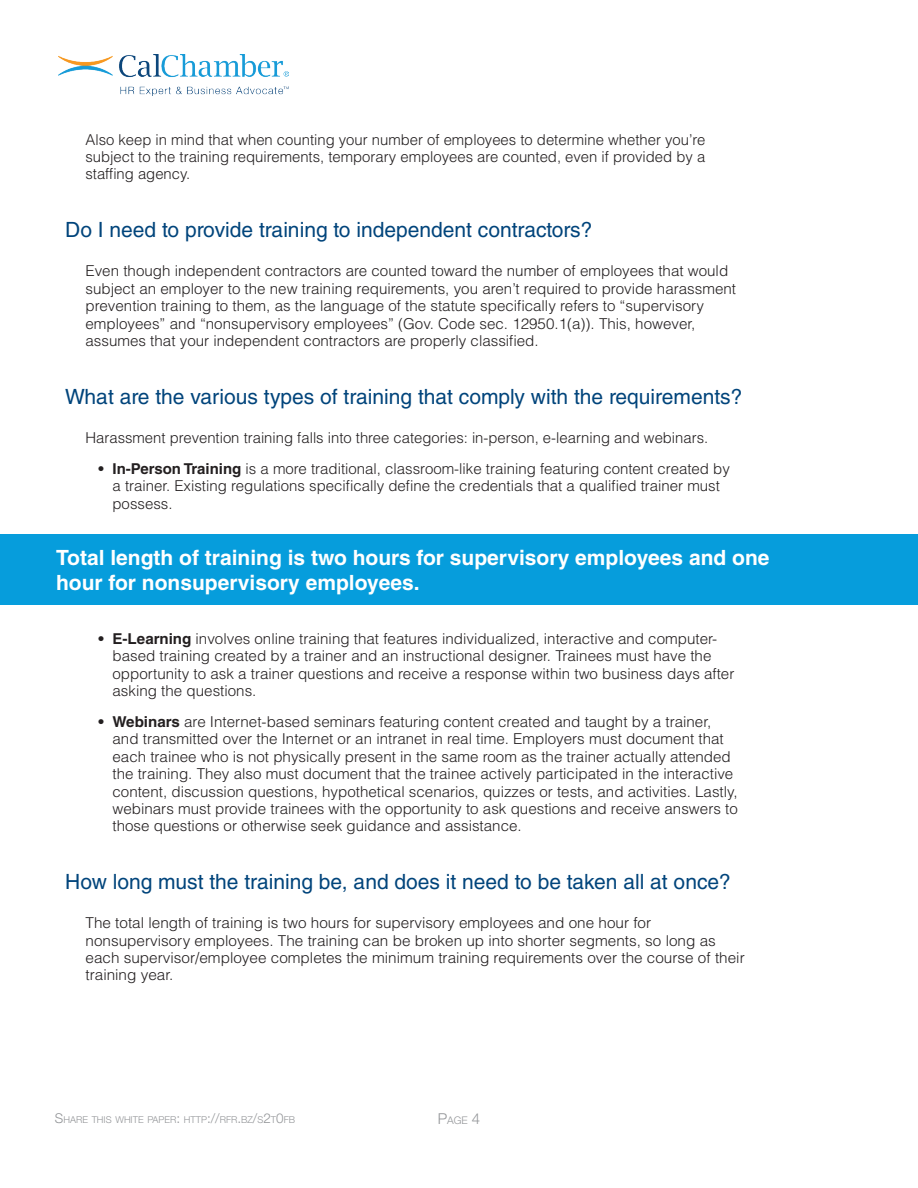
<style>
.page{position:relative;width:918px;height:1188px;background:#fff}
.page>*{position:absolute;margin:0;border:0;box-sizing:border-box;transform-origin:0 0}
.t1{font:21px "Helvetica LT Std";color:#00447b}
.t2{font:700 21px/25.2px "Helvetica";color:#fff}
.t3{font:300 15px/17.4px "Helvetica LT Std";color:#231f20}
.t4{font:300 10.5px "Helvetica Neue LT Std";color:#939598}
.t5{font:300 9.45px "Helvetica Neue LT Std";color:#939598}
.s1{font-weight:700}
.s2{font-size:13.5px}
.s3{font-size:15px}
</style>
<div class="page">
<img style="left:58px;top:54px;width:230px;height:41px">
<div style="left:0;top:534px;width:918px;height:70px;background:#069ddc"></div>
<p class="t3" style="left:86px;top:131px;width:621px;text-align:justify">Also keep in mind that when counting your number of employees to determine whether you’re subject to the training requirements, temporary employees are counted, even if provided by a staffing agency.</p>
<h1 class="t1" style="left:65px;top:218px;width:529px">Do I need to provide training to independent contractors?</h1>
<p class="t3" style="left:86px;top:262px;width:652px">Even though independent contractors are counted toward the number of employees that would subject an employer to the new training requirements, you aren’t required to provide harassment prevention training to them, as the language of the statute specifically refers to “supervisory employees” and “nonsupervisory employees” (Gov. Code sec. 12950.1(a)). This, however, assumes that your independent contractors are properly classified.</p>
<h1 class="t1" style="left:65px;top:384px;width:679px">What are the various types of training that comply with the requirements?</h1>
<p class="t3" style="left:86px;top:429px;width:624px">Harassment prevention training falls into three categories: in-person, e-learning and webinars.</p>
<p class="t3" style="left:112px;top:460px;width:619px;text-indent:-14px"><span class="s1">• In-Person Training</span> is a more traditional, classroom-like training featuring content created by a trainer. Existing regulations specifically define the credentials that a qualified trainer must possess.</p>
<h1 class="t2" style="left:56px;top:545px;width:715px">Total length of training is two hours for supervisory employees and one hour for nonsupervisory employees.</h1>
<p class="t3" style="left:113px;top:630px;width:623px;text-indent:-14px"><span class="s1">• E-Learning</span> involves online training that features individualized, interactive and computer&shy;based training created by a trainer and an instructional designer. Trainees must have the opportunity to ask a trainer questions and receive a response within two business days after asking the questions.</p>
<p class="t3" style="left:113px;top:713px;width:627px;text-indent:-14px"><span class="s1">• Webinars</span> are Internet-based seminars featuring content created and taught by a trainer, and transmitted over the Internet or an intranet in real time. Employers must document that each trainee who is not physically present in the same room as the trainer actually attended the training. They also must document that the trainee actively participated in the interactive content, discussion questions, hypothetical scenarios, quizzes or tests, and activities. Lastly, webinars must provide trainees with the opportunity to ask questions and receive answers to those questions or otherwise seek guidance and assistance.</p>
<h1 class="t1" style="left:65px;top:870px;width:667px">How long must the training be, and does it need to be taken all at once?</h1>
<p class="t3" style="left:86px;top:914px;width:661px">The total length of training is two hours for supervisory employees and one hour for nonsupervisory employees. The training can be broken up into shorter segments, so long as each supervisor/employee completes the minimum training requirements over the course of their training year.</p>
<p class="t5" style="left:55px;top:1114px;width:242px"><span class="s2">S</span>HARE THIS WHITE PAPER<span class="s2">:</span> HTTP<span class="s2">://</span>RFR<span class="s2">.</span>BZ<span class="s2">/</span>S<span class="s2">2</span>T<span class="s2">0</span>FB</p>
<p class="t4" style="left:438px;top:1114px;width:44px"><span class="s3">P</span>AGE <span class="s3">4</span></p>
</div>
